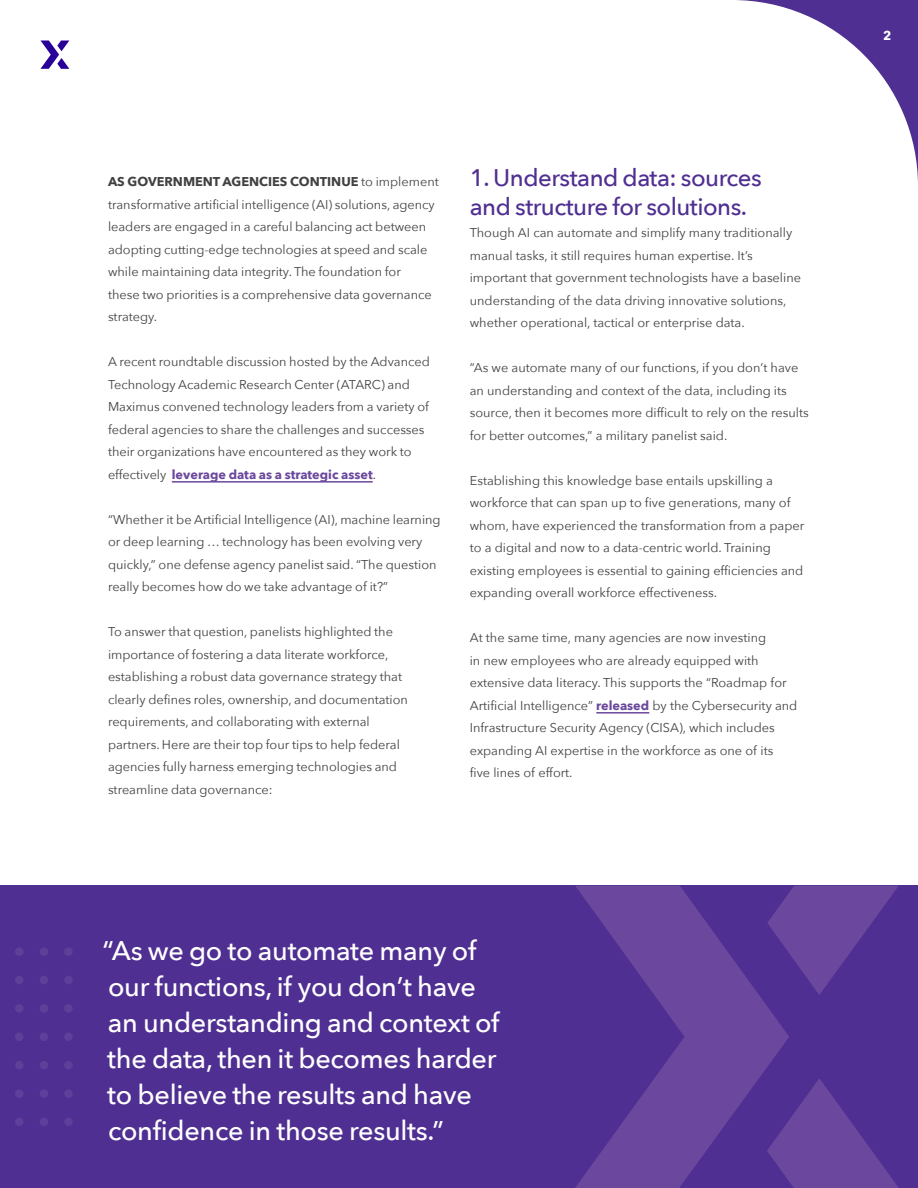
<style>
.page{position:relative;width:918px;height:1188px;background:#fff}
.page>*{position:absolute;margin:0;border:0;box-sizing:border-box;transform-origin:0 0}
.t1{font:500 27px/36px "Avenir Next";letter-spacing:-.01em;color:#fff}
.t2{font:500 24px/28.8px "Avenir Next";letter-spacing:-.02em;color:#4f2f91}
.t3{font:12.75px/22.5px "Avenir Next";color:#424142}
.t4{font:700 12.75px "Avenir Next";color:#fff}
.s1{font-weight:700}
.s2{font-weight:700;color:#6b489d}
</style>
<div class="page">
<div style="left:0;top:886px;width:918px;height:302px;background:#4f2f91"></div>
<svg style="left:789px;top:1078px;width:110px;height:110px"></svg>
<svg style="left:789px;top:886px;width:109px;height:109px"></svg>
<svg style="left:575px;top:886px;width:214px;height:302px;fill:#6b489d"></svg>
<div style="left:15px;top:1118px;width:9px;height:8px;background:#5e409a;border-radius:50%"></div>
<div style="left:15px;top:1089px;width:9px;height:9px;background:#5e409a;border-radius:50%"></div>
<div style="left:15px;top:1061px;width:9px;height:8px;background:#5e409a;border-radius:50%"></div>
<div style="left:15px;top:1033px;width:9px;height:8px;background:#5e409a;border-radius:50%"></div>
<div style="left:15px;top:1004px;width:9px;height:9px;background:#5e409a;border-radius:50%"></div>
<div style="left:15px;top:976px;width:9px;height:8px;background:#5e409a;border-radius:50%"></div>
<div style="left:15px;top:947px;width:9px;height:9px;background:#5e409a;border-radius:50%"></div>
<div style="left:40px;top:1118px;width:8px;height:8px;background:#5e409a;border-radius:50%"></div>
<div style="left:40px;top:1089px;width:8px;height:9px;background:#5e409a;border-radius:50%"></div>
<div style="left:40px;top:1061px;width:8px;height:8px;background:#5e409a;border-radius:50%"></div>
<div style="left:40px;top:1033px;width:8px;height:8px;background:#5e409a;border-radius:50%"></div>
<div style="left:40px;top:1004px;width:8px;height:9px;background:#5e409a;border-radius:50%"></div>
<div style="left:40px;top:976px;width:8px;height:8px;background:#5e409a;border-radius:50%"></div>
<div style="left:40px;top:947px;width:8px;height:9px;background:#5e409a;border-radius:50%"></div>
<div style="left:64px;top:1118px;width:9px;height:8px;background:#5e409a;border-radius:50%"></div>
<div style="left:64px;top:1089px;width:9px;height:9px;background:#5e409a;border-radius:50%"></div>
<div style="left:64px;top:1061px;width:9px;height:8px;background:#5e409a;border-radius:50%"></div>
<div style="left:64px;top:1033px;width:9px;height:8px;background:#5e409a;border-radius:50%"></div>
<div style="left:64px;top:1004px;width:9px;height:9px;background:#5e409a;border-radius:50%"></div>
<div style="left:64px;top:976px;width:9px;height:8px;background:#5e409a;border-radius:50%"></div>
<div style="left:64px;top:947px;width:9px;height:9px;background:#5e409a;border-radius:50%"></div>
<svg style="left:40px;top:40px;width:29px;height:29px"></svg>
<svg style="left:737px;top:0;width:181px;height:181px"></svg>
<hr style="left:172px;top:481px;width:201px;height:2px;background:#6b489d">
<hr style="left:596px;top:712px;width:53px;height:2px;background:#6b489d">
<p class="t3" style="left:108px;top:170px;width:332px"><span class="s1">AS GOVERNMENT AGENCIES CONTINUE</span> to implement transformative artificial intelligence (AI) solutions, agency leaders are engaged in a careful balancing act between adopting cutting-edge technologies at speed and scale while maintaining data integrity. The foundation for<br>these two priorities is a comprehensive data governance strategy.</p>
<p class="t3" style="left:108px;top:350px;width:323px">A recent roundtable discussion hosted by the Advanced Technology Academic Research Center (ATARC) and Maximus convened technology leaders from a variety of federal agencies to share the challenges and successes their organizations have encountered as they work to effectively <span class="s2">leverage data as a strategic asset</span>.</p>
<p class="t3" style="left:108px;top:508px;width:334px">“Whether it be Artificial Intelligence (AI), machine learning or deep learning … technology has been evolving very quickly,” one defense agency panelist said. “The question really becomes how do we take advantage of it?”</p>
<p class="t3" style="left:108px;top:620px;width:302px">To answer that question, panelists highlighted the importance of fostering a data literate workforce, establishing a robust data governance strategy that clearly defines roles, ownership, and documentation requirements, and collaborating with external partners. Here are their top four tips to help federal agencies fully harness emerging technologies and streamline data governance:</p>
<p class="t2" style="left:470px;top:162px;width:294px">1. Understand data: sources and structure for solutions.</p>
<p class="t3" style="left:470px;top:221px;width:333px">Though AI can automate and simplify many traditionally manual tasks, it still requires human expertise. It’s important that government technologists have a baseline understanding of the data driving innovative solutions, whether operational, tactical or enterprise data.</p>
<p class="t3" style="left:470px;top:356px;width:340px">“As we automate many of our functions, if you don’t have an understanding and context of the data, including its source, then it becomes more difficult to rely on the results for better outcomes,” a military panelist said.</p>
<p class="t3" style="left:470px;top:469px;width:336px">Establishing this knowledge base entails upskilling a workforce that can span up to five generations, many of whom, have experienced the transformation from a paper to a digital and now to a data-centric world. Training existing employees is essential to gaining efficiencies and expanding overall workforce effectiveness.</p>
<p class="t3" style="left:470px;top:626px;width:329px">At the same time, many agencies are now investing<br>in new employees who are already equipped with extensive data literacy. This supports the “Roadmap for Artificial Intelligence” <span class="s2">released</span> by the Cybersecurity and Infrastructure Security Agency (CISA), which includes expanding AI expertise in the workforce as one of its<br>five lines of effort.</p>
<p class="t1" style="left:102px;top:932px;width:399px">“As we go to automate many of our functions, if you don’t have an understanding and context of the data, then it becomes harder to believe the results and have confidence in those results.”</p>
<p class="t4" style="left:883px;top:24px;width:10px">2</p>
</div>
